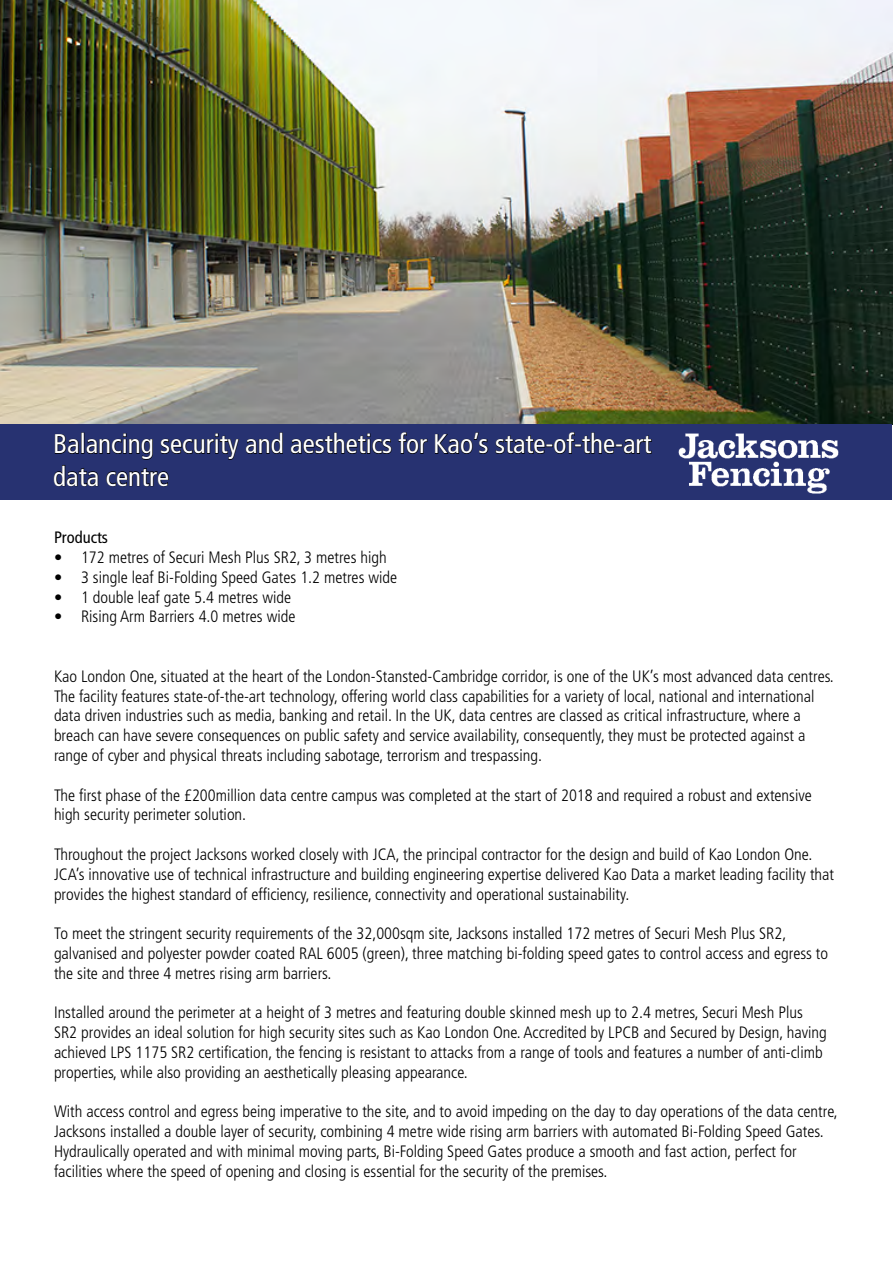
<style>
.page{position:relative;width:893px;height:1263px;background:#fff}
.page>*{position:absolute;margin:0;border:0;box-sizing:border-box;transform-origin:0 0}
.t1{font:condensed 27px/32.4px "Frutiger LT Std";color:#fff}
.t2{font:300 condensed 16.5px/19.8px "Frutiger LT Std";color:#000}
.t3{font:condensed 16.5px "Frutiger LT Std";color:#000}
</style>
<div class="page">
<img style="left:0;top:0;width:893px;height:424px">
<div style="left:1px;top:425px;width:891px;height:75px;background:#273271"></div>
<svg style="left:246px;top:420px;width:37px;height:34px"></svg>
<svg style="left:291px;top:432px;width:101px;height:22px"></svg>
<svg style="left:398px;top:432px;width:29px;height:22px"></svg>
<svg style="left:435px;top:432px;width:53px;height:22px"></svg>
<svg style="left:495px;top:432px;width:77px;height:22px"></svg>
<svg style="left:54px;top:419px;width:185px;height:68px"></svg>
<img style="left:572px;top:414px;width:321px;height:80px">
<h1 class="t1" style="left:53px;top:428px;width:600px">Balancing security and aesthetics for Kao’s state-of-the-art data centre</h1>
<p class="t3" style="left:54px;top:528px;width:56px">Products</p>
<p class="t2" style="left:54px;top:548px;width:334px">• 172 metres of Securi Mesh Plus SR2, 3 metres high</p>
<p class="t2" style="left:54px;top:567px;width:345px">• 3 single leaf Bi-Folding Speed Gates 1.2 metres wide</p>
<p class="t2" style="left:54px;top:587px;width:239px">• 1 double leaf gate 5.4 metres wide</p>
<p class="t2" style="left:54px;top:607px;width:243px">• Rising Arm Barriers 4.0 metres wide</p>
<p class="t2" style="left:54px;top:666px;width:781px">Kao London One, situated at the heart of the London-Stansted-Cambridge corridor, is one of the UK’s most advanced data centres.<br>The facility features state-of-the-art technology, offering world class capabilities for a variety of local, national and international data driven industries such as media, banking and retail. In the UK, data centres are classed as critical infrastructure, where a breach can have severe consequences on public safety and service availability, consequently, they must be protected against a range of cyber and physical threats including sabotage, terrorism and trespassing.</p>
<p class="t2" style="left:54px;top:785px;width:759px">The first phase of the £200million data centre campus was completed at the start of 2018 and required a robust and extensive high security perimeter solution.</p>
<p class="t2" style="left:54px;top:845px;width:782px">Throughout the project Jacksons worked closely with JCA, the principal contractor for the design and build of Kao London One.<br>JCA’s innovative use of technical infrastructure and building engineering expertise delivered Kao Data a market leading facility that provides the highest standard of efficiency, resilience, connectivity and operational sustainability.</p>
<p class="t2" style="left:54px;top:924px;width:776px">To meet the stringent security requirements of the 32,000sqm site, Jacksons installed 172 metres of Securi Mesh Plus SR2, galvanised and polyester powder coated RAL 6005 (green), three matching bi-folding speed gates to control access and egress to the site and three 4 metres rising arm barriers.</p>
<p class="t2" style="left:54px;top:1003px;width:774px">Installed around the perimeter at a height of 3 metres and featuring double skinned mesh up to 2.4 metres, Securi Mesh Plus SR2 provides an ideal solution for high security sites such as Kao London One. Accredited by LPCB and Secured by Design, having achieved LPS 1175 SR2 certification, the fencing is resistant to attacks from a range of tools and features a number of anti-climb properties, while also providing an aesthetically pleasing appearance.</p>
<p class="t2" style="left:54px;top:1102px;width:785px">With access control and egress being imperative to the site, and to avoid impeding on the day to day operations of the data centre, Jacksons installed a double layer of security, combining 4 metre wide rising arm barriers with automated Bi-Folding Speed Gates.<br>Hydraulically operated and with minimal moving parts, Bi-Folding Speed Gates produce a smooth and fast action, perfect for facilities where the speed of opening and closing is essential for the security of the premises.</p>
</div>
